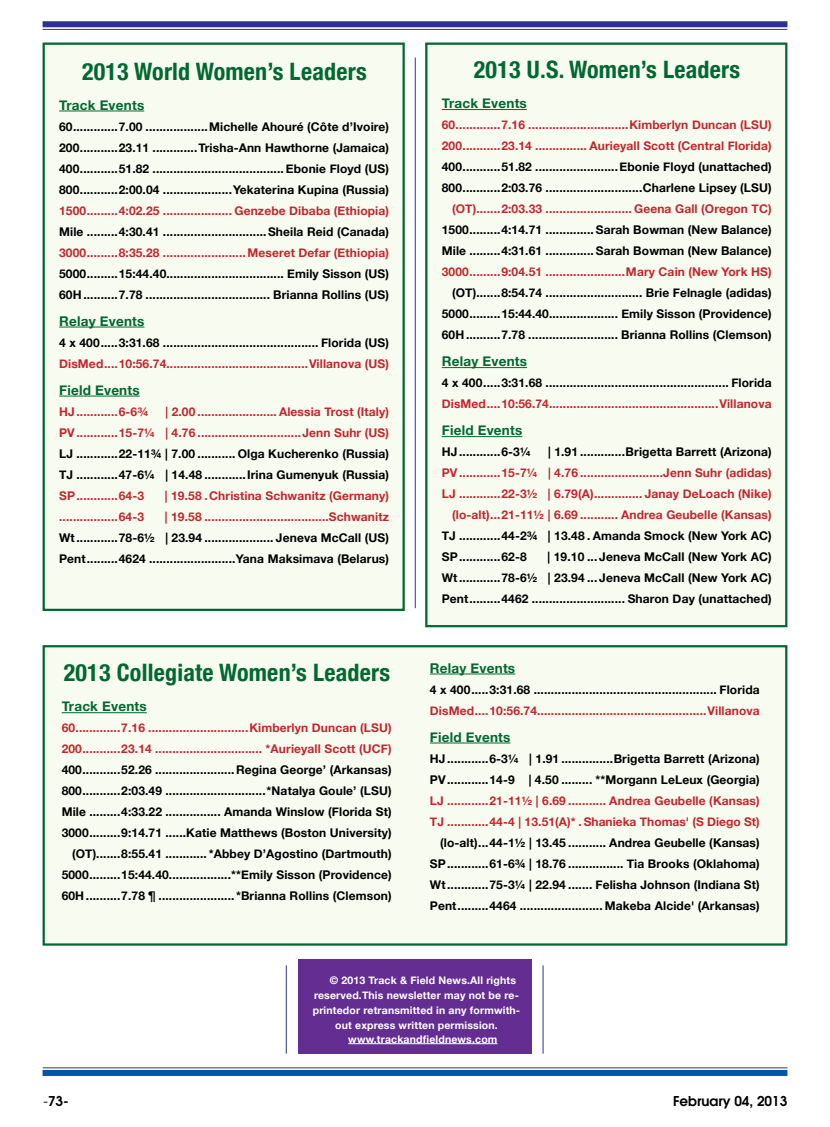
<style>
.page{position:relative;width:830px;height:1127px;background:#fff}
.page>*{position:absolute;margin:0;border:0;box-sizing:border-box;transform-origin:0 0}
.t1{font:700 condensed 24px "Helvetica Neue";letter-spacing:.01em;color:#006830}
.t2{font:700 13.5px "Helvetica Neue";letter-spacing:.015em;color:#006830}
.t3{font:600 13.5px "Avant Garde";color:#000}
.t4{font:700 12px/21px "Helvetica Neue";letter-spacing:.01em;color:#000}
.t5{font:700 12px/21px "Helvetica Neue";letter-spacing:.01em;color:#c1272d}
.t6{font:700 10.5px "Helvetica Neue";letter-spacing:.015em;color:#fff}
.s1{font-weight:400}
</style>
<div class="page">
<hr style="left:414px;top:58px;width:1px;height:550px;background:#2e3192">
<div style="left:43px;top:43px;width:361px;height:568px;background:#f8fbf0;border:2px solid #006830"></div>
<hr style="left:59px;top:111px;width:85px;height:1px;background:#006830">
<hr style="left:59px;top:327px;width:85px;height:1px;background:#006830">
<hr style="left:59px;top:396px;width:81px;height:1px;background:#006830">
<div style="left:425px;top:43px;width:362px;height:584px;background:#f8fbf0;border:2px solid #006830"></div>
<hr style="left:441px;top:109px;width:85px;height:1px;background:#006830">
<hr style="left:441px;top:367px;width:86px;height:1px;background:#006830">
<hr style="left:441px;top:436px;width:81px;height:1px;background:#006830">
<div style="left:43px;top:645px;width:744px;height:300px;background:#f8fbf0;border:2px solid #006830"></div>
<hr style="left:62px;top:712px;width:85px;height:1px;background:#006830">
<hr style="left:429px;top:674px;width:86px;height:1px;background:#006830">
<hr style="left:429px;top:743px;width:81px;height:1px;background:#006830">
<div style="left:298px;top:960px;width:233px;height:94px;background:#642d91"></div>
<hr style="left:348px;top:1043px;width:149px;height:1px;background:#fff">
<div style="left:43px;top:21px;width:744px;height:6px;background:#2e3192"></div>
<div style="left:43px;top:1070px;width:744px;height:6px;background:#0057a8"></div>
<hr style="left:43px;top:29px;width:744px;height:1px;background:#2e3192">
<hr style="left:43px;top:1067px;width:744px;height:1px;background:#2e3192">
<hr style="left:542px;top:965px;width:1px;height:88px;background:#2e3192">
<hr style="left:286px;top:965px;width:1px;height:88px;background:#2e3192">
<h1 class="t1" style="left:82px;top:51px;width:286px">2013 World Women’s Leaders</h1>
<p class="t2" style="left:59px;top:93px;width:87px">Track Events</p>
<p class="t4" style="left:59px;top:115px;width:331px;text-align:justify">60.............7.00 ..................Michelle Ahouré (Côte d’Ivoire)<br>200...........23.11 .............Trisha-Ann Hawthorne (Jamaica)<br>400...........51.82 ...................................... Ebonie Floyd (US)<br>800...........2:00.04 ....................Yekaterina Kupina (Russia)</p>
<p class="t5" style="left:59px;top:199px;width:331px">1500.........4:02.25 .................... Genzebe Dibaba (Ethiopia)</p>
<p class="t4" style="left:59px;top:220px;width:331px">Mile .........4:30.41 ..............................Sheila Reid (Canada)</p>
<p class="t5" style="left:59px;top:241px;width:331px">3000.........8:35.28 ........................Meseret Defar (Ethiopia)</p>
<p class="t4" style="left:59px;top:262px;width:331px">5000.........15:44.40.................................. Emily Sisson (US)<br>60H..........7.78 .................................... Brianna Rollins (US)</p>
<p class="t2" style="left:59px;top:309px;width:87px">Relay Events</p>
<p class="t4" style="left:59px;top:331px;width:331px">4 x 400.....3:31.68 ............................................. Florida (US)</p>
<p class="t5" style="left:59px;top:352px;width:331px">DisMed....10:56.74.........................................Villanova (US)</p>
<p class="t2" style="left:59px;top:378px;width:82px">Field Events</p>
<p class="t5" style="left:59px;top:400px;width:90px">HJ............6-6¾</p>
<p class="t5" style="left:59px;top:400px;width:331px;text-align:right">| 2.00 ....................... Alessia Trost (Italy)<br>PV............15-7¼ | 4.76 ..............................Jenn Suhr (US)</p>
<p class="t4" style="left:59px;top:442px;width:331px">LJ ............22-11¾ | 7.00 ........... Olga Kucherenko (Russia)<br>TJ ............47-6¼ | 14.48 ............Irina Gumenyuk (Russia)</p>
<p class="t5" style="left:59px;top:484px;width:86px">SP............64-3</p>
<p class="t5" style="left:165px;top:484px;width:225px">| 19.58 .Christina Schwanitz (Germany)</p>
<p class="t5" style="left:59px;top:505px;width:86px">.................64-3</p>
<p class="t5" style="left:165px;top:505px;width:225px">| 19.58 ....................................Schwanitz</p>
<p class="t4" style="left:59px;top:526px;width:331px">Wt............78-6½ | 23.94 .................... Jeneva McCall (US)<br>Pent.........4624 .........................Yana Maksimava (Belarus)</p>
<h1 class="t1" style="left:64px;top:653px;width:327px">2013 Collegiate Women’s Leaders</h1>
<p class="t2" style="left:62px;top:694px;width:87px">Track Events</p>
<p class="t5" style="left:62px;top:717px;width:331px">60.............7.16 .............................Kimberlyn Duncan (LSU)<br>200...........23.14 ............................... *Aurieyall Scott (UCF)</p>
<p class="t4" style="left:62px;top:759px;width:331px;text-align:right">400...........52.26 .......................Regina George’ (Arkansas)<br>800...........2:03.49 .............................*Natalya Goule’ (LSU)<br>Mile .........4:33.22 ................ Amanda Winslow (Florida St)<br>3000.........9:14.71 ......Katie Matthews (Boston University) (OT).......8:55.41 ............ *Abbey D’Agostino (Dartmouth)<br>5000.........15:44.40..................**Emily Sisson (Providence)<br>60H..........7.78 ¶ ...................... *Brianna Rollins (Clemson)</p>
<h1 class="t1" style="left:473px;top:50px;width:267px">2013 U.S. Women’s Leaders</h1>
<p class="t2" style="left:441px;top:91px;width:87px">Track Events</p>
<p class="t5" style="left:441px;top:114px;width:331px">60.............7.16 .............................Kimberlyn Duncan (LSU)<br>200...........23.14 ............... Aurieyall Scott (Central Florida)</p>
<p class="t4" style="left:441px;top:156px;width:331px">400...........51.82 ........................Ebonie Floyd (unattached)<br>800...........2:03.76 ............................Charlene Lipsey (LSU)</p>
<p class="t5" style="left:452px;top:198px;width:321px">(OT).......2:03.33 ......................... Geena Gall (Oregon TC)</p>
<p class="t4" style="left:441px;top:219px;width:331px">1500.........4:14.71 ..............Sarah Bowman (New Balance)<br>Mile .........4:31.61 ..............Sarah Bowman (New Balance)</p>
<p class="t5" style="left:441px;top:261px;width:331px">3000.........9:04.51 .......................Mary Cain (New York HS)</p>
<p class="t4" style="left:441px;top:282px;width:331px;text-align:justify;text-indent:10px">(OT).......8:54.74 ............................ Brie Felnagle (adidas)<br>5000.........15:44.40.................... Emily Sisson (Providence)<br>60H..........7.78 .......................... Brianna Rollins (Clemson)</p>
<p class="t2" style="left:441px;top:349px;width:87px">Relay Events</p>
<p class="t4" style="left:441px;top:372px;width:331px">4 x 400.....3:31.68 ..................................................... Florida</p>
<p class="t5" style="left:441px;top:393px;width:331px">DisMed....10:56.74.................................................Villanova</p>
<p class="t2" style="left:441px;top:418px;width:82px">Field Events</p>
<p class="t4" style="left:441px;top:441px;width:90px">HJ............6-3¼</p>
<p class="t4" style="left:548px;top:441px;width:225px">| 1.91 .............Brigetta Barrett (Arizona)</p>
<p class="t5" style="left:441px;top:462px;width:331px;text-align:right">PV............15-7¼ | 4.76 ........................Jenn Suhr (adidas)<br>LJ ............22-3½ | 6.79(A).............. Janay DeLoach (Nike) (lo-alt)...21-11½ | 6.69 ........... Andrea Geubelle (Kansas)</p>
<p class="t4" style="left:441px;top:525px;width:331px">TJ ............44-2¾ | 13.48 . Amanda Smock (New York AC)<br>SP............62-8</p>
<p class="t4" style="left:441px;top:546px;width:331px;text-align:justify;text-indent:106px">| 19.10 ... Jeneva McCall (New York AC)<br>Wt............78-6½ | 23.94 ... Jeneva McCall (New York AC)<br>Pent.........4462 ........................... Sharon Day (unattached)</p>
<p class="t2" style="left:429px;top:655px;width:87px">Relay Events</p>
<p class="t4" style="left:429px;top:678px;width:331px">4 x 400.....3:31.68 ..................................................... Florida</p>
<p class="t5" style="left:429px;top:699px;width:331px">DisMed....10:56.74.................................................Villanova</p>
<p class="t2" style="left:429px;top:724px;width:82px">Field Events</p>
<p class="t4" style="left:429px;top:747px;width:331px">HJ............6-3¼ | 1.91 ...............Brigetta Barrett (Arizona)<br>PV............14-9 | 4.50 ......... **Morgann LeLeux (Georgia)</p>
<p class="t5" style="left:429px;top:789px;width:331px">LJ ............21-11½ | 6.69 ........... Andrea Geubelle (Kansas)<br>TJ ............44-4 | 13.51(A)* .Shanieka Thomas' (S Diego St)</p>
<p class="t4" style="left:429px;top:831px;width:331px;text-align:justify;text-indent:10px">(lo-alt)...44-1½ | 13.45 ........... Andrea Geubelle (Kansas)<br>SP............61-6¾ | 18.76 ................ Tia Brooks (Oklahoma)<br>Wt............75-3¼ | 22.94 ....... Felisha Johnson (Indiana St)<br>Pent.........4464 ........................ Makeba Alcide' (Arkansas)</p>
<p class="t6" style="left:329px;top:971px;width:187px">© 2013 Track &amp; Field News.All rights</p>
<p class="t6" style="left:314px;top:986px;width:206px">reserved.This newsletter may not be re-</p>
<p class="t6" style="left:313px;top:1001px;width:209px">printedor retransmitted in any formwith-</p>
<p class="t6" style="left:335px;top:1016px;width:164px">out express written permission.</p>
<p class="t6" style="left:348px;top:1029px;width:151px">www.trackandfieldnews.com</p>
<p class="t3" style="left:44px;top:1092px;width:27px"><span class="s1">-</span>73-</p>
<p class="t3" style="left:672px;top:1092px;width:116px">February 04, 2013</p>
</div>
